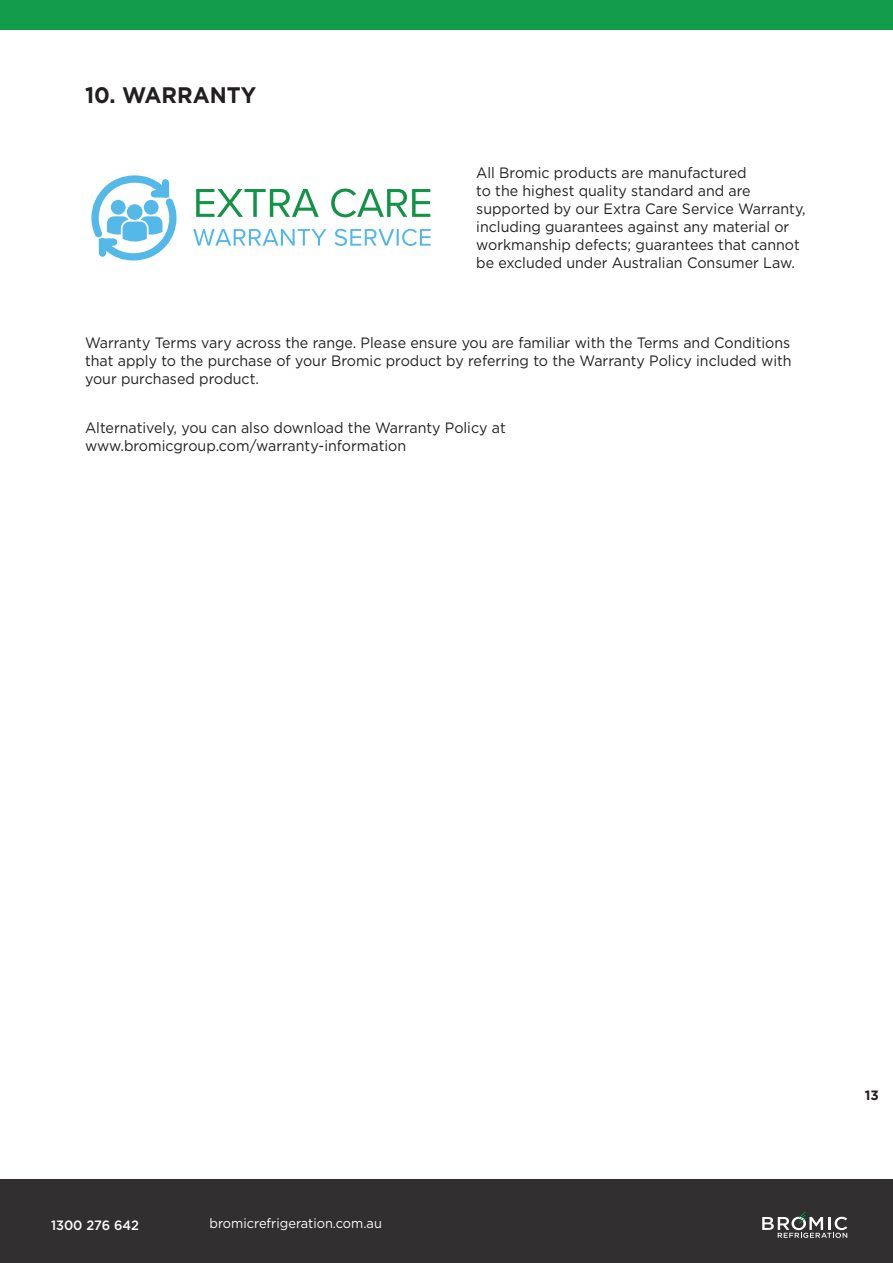
<style>
.page{position:relative;width:893px;height:1263px;background:#fff}
.page>*{position:absolute;margin:0;border:0;box-sizing:border-box;transform-origin:0 0}
.t1{font:700 22.5px "Gotham";color:#231f20;scale:.96 1}
.t2{font:15px/18px "Gotham";color:#231f20;scale:.95 1}
.t3{font:13.5px "Gotham";color:#fff;scale:.95 1}
.t4{font:500 13.5px "Gotham";color:#fff;scale:.95 1}
.t5{font:700 13.5px "Gotham";color:#231f20}
</style>
<div class="page">
<div style="left:0;top:1179px;width:893px;height:84px;background:#312f30"></div>
<div style="left:0;top:0;width:893px;height:30px;background:#129b49"></div>
<svg style="left:762px;top:1212px;width:85px;height:26px"></svg>
<svg style="left:193px;top:229px;width:238px;height:17px"></svg>
<svg style="left:196px;top:189px;width:234px;height:28px"></svg>
<svg style="left:95px;top:175px;width:78px;height:86px"></svg>
<h1 class="t1" style="left:85px;top:85px;width:180px">10. WARRANTY</h1>
<p class="t2" style="left:476px;top:164px;width:348px">All Bromic products are manufactured<br>to the highest quality standard and are supported by our Extra Care Service Warranty, including guarantees against any material or workmanship defects; guarantees that cannot be excluded under Australian Consumer Law.</p>
<p class="t2" style="left:85px;top:334px;width:745px;text-align:justify">Warranty Terms vary across the range. Please ensure you are familiar with the Terms and Conditions that apply to the purchase of your Bromic product by referring to the Warranty Policy included with your purchased product.</p>
<p class="t2" style="left:85px;top:419px;width:444px">Alternatively, you can also download the Warranty Policy at www.bromicgroup.com/warranty-information</p>
<p class="t4" style="left:51px;top:1219px;width:94px">1300 276 642</p>
<p class="t3" style="left:209px;top:1217px;width:183px">bromicrefrigeration.com.au</p>
<p class="t5" style="left:865px;top:1089px;width:16px">13</p>
</div>
